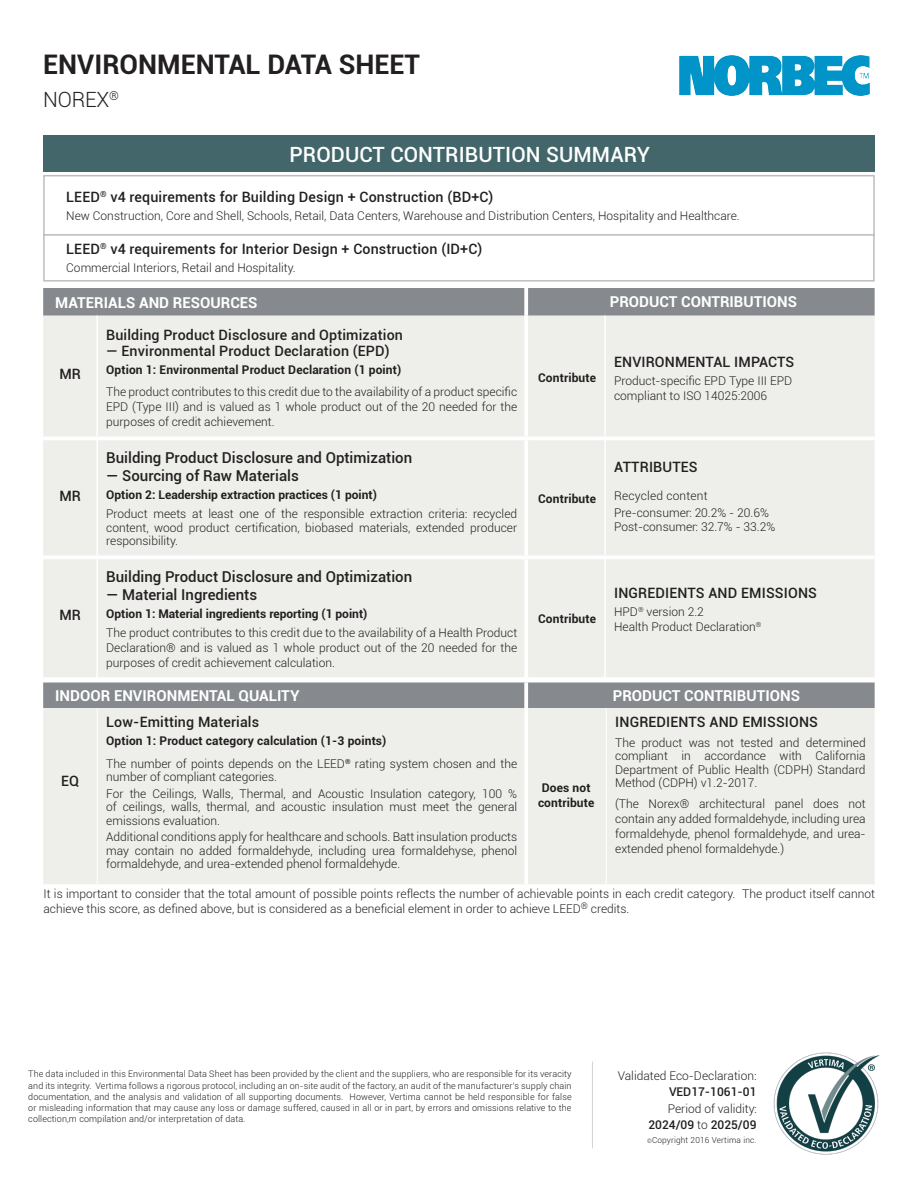
<style>
.page{position:relative;width:918px;height:1188px;background:#fff}
.page>*{position:absolute;margin:0;border:0;box-sizing:border-box;transform-origin:0 0}
.t1{font:700 27px "Roboto";color:#231f20}
.t2{font:500 21px "Roboto";letter-spacing:.005em;color:#fff}
.t3{font:300 21px "Roboto";letter-spacing:-.01em;color:#231f20}
.t4{font:500 15px "Roboto";color:#231f20}
.t5{font:700 15px "Roboto";color:#fff}
.t6{font:500 14.25px "Roboto";letter-spacing:.01em;color:#231f20}
.t7{font:300 12px/15px "Roboto";color:#231f20}
.t8{font:700 12px/15px "Roboto";letter-spacing:.01em;color:#231f20;text-align:center}
.t9{font:500 12px "Roboto";color:#231f20}
.t10{font:300 9px/11.2px "Roboto";letter-spacing:.01em;color:#231f20;text-align:justify}
.t11{font:300 8.25px "Roboto";letter-spacing:.02em;color:#231f20}
.s1{font-weight:700}
.s2{font-weight:500}
.s3{font-size:6px}
</style>
<div class="page">
<img style="left:773px;top:1052px;width:107px;height:103px">
<div style="left:43px;top:175px;width:832px;height:61px;border:2px solid #bcbdc0"></div>
<div style="left:43px;top:234px;width:832px;height:48px;border:2px solid #bcbdc0"></div>
<div style="left:43px;top:135px;width:832px;height:37px;background:#43666a"></div>
<hr style="left:592px;top:1062px;width:1px;height:86px;background:#d1d2d4">
<div style="left:43px;top:288px;width:832px;height:28px;background:#868a8e"></div>
<div style="left:43px;top:316px;width:832px;height:361px;background:#eeeeeb"></div>
<hr style="left:96px;top:316px;width:2px;height:121px;background:#fff">
<hr style="left:96px;top:440px;width:2px;height:115px;background:#fff">
<hr style="left:96px;top:559px;width:2px;height:118px;background:#fff">
<hr style="left:604px;top:316px;width:2px;height:121px;background:#fff">
<hr style="left:604px;top:440px;width:2px;height:115px;background:#fff">
<hr style="left:604px;top:559px;width:2px;height:118px;background:#fff">
<svg style="left:524px;top:288px;width:4px;height:28px"></svg>
<hr style="left:524px;top:316px;width:4px;height:121px;background:#fff">
<hr style="left:524px;top:440px;width:4px;height:115px;background:#fff">
<hr style="left:524px;top:559px;width:4px;height:118px;background:#fff">
<hr style="left:43px;top:437px;width:54px;height:3px;background:#fff">
<hr style="left:97px;top:437px;width:429px;height:3px;background:#fff">
<hr style="left:526px;top:437px;width:79px;height:3px;background:#fff">
<hr style="left:605px;top:437px;width:270px;height:3px;background:#fff">
<hr style="left:43px;top:555px;width:54px;height:4px;background:#fff">
<hr style="left:97px;top:555px;width:429px;height:4px;background:#fff">
<hr style="left:526px;top:555px;width:79px;height:4px;background:#fff">
<hr style="left:605px;top:555px;width:270px;height:4px;background:#fff">
<div style="left:43px;top:682px;width:832px;height:26px;background:#868a8e"></div>
<div style="left:43px;top:708px;width:832px;height:176px;background:#eeeeeb"></div>
<hr style="left:97px;top:708px;width:1px;height:176px;background:#fff">
<hr style="left:606px;top:708px;width:1px;height:176px;background:#fff">
<hr style="left:524px;top:708px;width:4px;height:176px;background:#fff">
<svg style="left:524px;top:682px;width:4px;height:26px"></svg>
<img style="left:680px;top:55px;width:190px;height:40px">
<h1 class="t1" style="left:43px;top:46px;width:378px">ENVIRONMENTAL DATA SHEET</h1>
<h2 class="t3" style="left:43px;top:85px;width:77px">NOREX<sup>®</sup></h2>
<h2 class="t2" style="left:289px;top:140px;width:362px">PRODUCT CONTRIBUTION SUMMARY</h2>
<p class="t6" style="left:66px;top:186px;width:429px">LEED<sup>®</sup> v4 requirements for Building Design + Construction (BD+C)</p>
<p class="t7" style="left:66px;top:207px;width:675px">New Construction, Core and Shell, Schools, Retail, Data Centers, Warehouse and Distribution Centers, Hospitality and Healthcare.</p>
<p class="t6" style="left:66px;top:239px;width:417px">LEED<sup>®</sup> v4 requirements for Interior Design + Construction (ID+C)</p>
<p class="t7" style="left:66px;top:260px;width:231px">Commercial Interiors, Retail and Hospitality.</p>
<p class="t5" style="left:55px;top:292px;width:204px">MATERIALS AND RESOURCES</p>
<p class="t5" style="left:610px;top:292px;width:189px">PRODUCT CONTRIBUTIONS</p>
<p class="t6" style="left:59px;top:364px;width:23px">MR</p>
<p class="t6" style="left:106px;top:325px;width:298px">Building Product Disclosure and Optimization</p>
<p class="t6" style="left:106px;top:341px;width:285px">— Environmental Product Declaration (EPD)</p>
<p class="t8" style="left:106px;top:362px;width:297px">Option 1: Environmental Product Declaration (1 point)</p>
<p class="t7" style="left:106px;top:384px;width:413px;text-align:justify">The product contributes to this credit due to the availability of a product specific EPD (Type III) and is valued as 1 whole product out of the 20 needed for the purposes of credit achievement.</p>
<p class="t8" style="left:538px;top:370px;width:59px">Contribute</p>
<p class="t6" style="left:614px;top:351px;width:182px">ENVIRONMENTAL IMPACTS</p>
<p class="t7" style="left:614px;top:372px;width:180px">Product-specific EPD Type III EPD compliant to ISO 14025:2006</p>
<p class="t6" style="left:59px;top:486px;width:23px">MR</p>
<p class="t4" style="left:106px;top:447px;width:308px">Building Product Disclosure and Optimization</p>
<p class="t4" style="left:106px;top:465px;width:194px">— Sourcing of Raw Materials</p>
<p class="t8" style="left:106px;top:487px;width:272px">Option 2: Leadership extraction practices (1 point)</p>
<p class="t7" style="left:106px;top:507px;width:413px;line-height:13.5px;text-align:justify">Product meets at least one of the responsible extraction criteria: recycled content, wood product certification, biobased materials, extended producer responsibility.</p>
<p class="t8" style="left:538px;top:490px;width:59px">Contribute</p>
<p class="t6" style="left:614px;top:457px;width:85px">ATTRIBUTES</p>
<p class="t7" style="left:614px;top:488px;width:156px;line-height:16.2px">Recycled content<br>Pre-consumer: 20.2% - 20.6%</p>
<p class="t7" style="left:614px;top:519px;width:163px">Post-consumer: 32.7% - 33.2%</p>
<p class="t6" style="left:59px;top:605px;width:23px">MR</p>
<p class="t4" style="left:106px;top:566px;width:308px">Building Product Disclosure and Optimization</p>
<p class="t4" style="left:106px;top:584px;width:152px">— Material Ingredients</p>
<p class="t8" style="left:106px;top:606px;width:263px">Option 1: Material ingredients reporting (1 point)</p>
<p class="t7" style="left:106px;top:625px;width:413px;text-align:justify">The product contributes to this credit due to the availability of a Health Product Declaration® and is valued as 1 whole product out of the 20 needed for the purposes of credit achievement calculation.</p>
<p class="t8" style="left:538px;top:611px;width:59px">Contribute</p>
<p class="t6" style="left:614px;top:583px;width:204px">INGREDIENTS AND EMISSIONS</p>
<p class="t7" style="left:614px;top:604px;width:149px">HPD<sup>®</sup> version 2.2<br>Health Product Declaration<sup>®</sup></p>
<p class="t5" style="left:55px;top:685px;width:246px">INDOOR ENVIRONMENTAL QUALITY</p>
<p class="t5" style="left:613px;top:685px;width:189px">PRODUCT CONTRIBUTIONS</p>
<p class="t6" style="left:106px;top:712px;width:155px">Low-Emitting Materials</p>
<p class="t7" style="left:106px;top:729px;width:413px;line-height:22.5px"><span class="s1">Option 1: Product category calculation (1-3 points)<br></span>The number of points depends on the LEED<sup>®</sup> rating system chosen and the</p>
<p class="t7" style="left:106px;top:768px;width:412px;line-height:16.5px">number of compliant categories.<br>For the Ceilings, Walls, Thermal, and Acoustic Insulation category, 100 %</p>
<p class="t7" style="left:106px;top:800px;width:413px;line-height:13.5px">of ceilings, walls, thermal, and acoustic insulation must meet the general emissions evaluation.</p>
<p class="t7" style="left:106px;top:830px;width:413px;line-height:13.5px;text-align:justify">Additional conditions apply for healthcare and schools. Batt insulation products may contain no added formaldehyde, including urea formaldehyse, phenol formaldehyde, and urea-extended phenol formaldehyde.</p>
<p class="t6" style="left:615px;top:712px;width:204px">INGREDIENTS AND EMISSIONS</p>
<p class="t7" style="left:615px;top:735px;width:252px;line-height:13.5px;text-align:justify">The product was not tested and determined compliant in accordance with California Department of Public Health (CDPH) Standard Method (CDPH) v1.2-2017.</p>
<p class="t7" style="left:615px;top:796px;width:252px;text-align:justify">(The Norex® architectural panel does not contain any added formaldehyde, including urea formaldehyde, phenol formaldehyde, and urea&shy;extended phenol formaldehyde.)</p>
<p class="t7" style="left:43px;top:886px;width:833px">It is important to consider that the total amount of possible points reflects the number of achievable points in each credit category. The product itself cannot achieve this score, as defined above, but is considered as a beneficial element in order to achieve LEED<sup>®</sup> credits.</p>
<p class="t6" style="left:61px;top:771px;width:20px">EQ</p>
<p class="t8" style="left:538px;top:780px;width:58px">Does not contribute</p>
<p class="t10" style="left:28px;top:1068px;width:545px">The data included in this Environmental Data Sheet has been provided by the client and the suppliers, who are responsible for its veracity and its integrity. Vertima follows a rigorous protocol, including an on-site audit of the factory, an audit of the manufacturer's supply chain documentation, and the analysis and validation of all supporting documents. However, Vertima cannot be held responsible for false or misleading information that may cause any loss or damage suffered, caused in all or in part, by errors and omissions relative to the collection,m compilation and/or interpretation of data.</p>
<p class="t7" style="left:618px;top:1067px;width:140px">Validated Eco-Declaration:</p>
<p class="t9" style="left:669px;top:1083px;width:89px">VED17-1061-01</p>
<p class="t7" style="left:648px;top:1100px;width:110px;line-height:16.5px;text-align:right">Period of validity:<br><span class="s2">2024/09</span> to <span class="s2">2025/09</span></p>
<p class="t11" style="left:647px;top:1134px;width:111px"><span class="s3">©</span>Copyright 2016 Vertima inc.</p>
</div>
